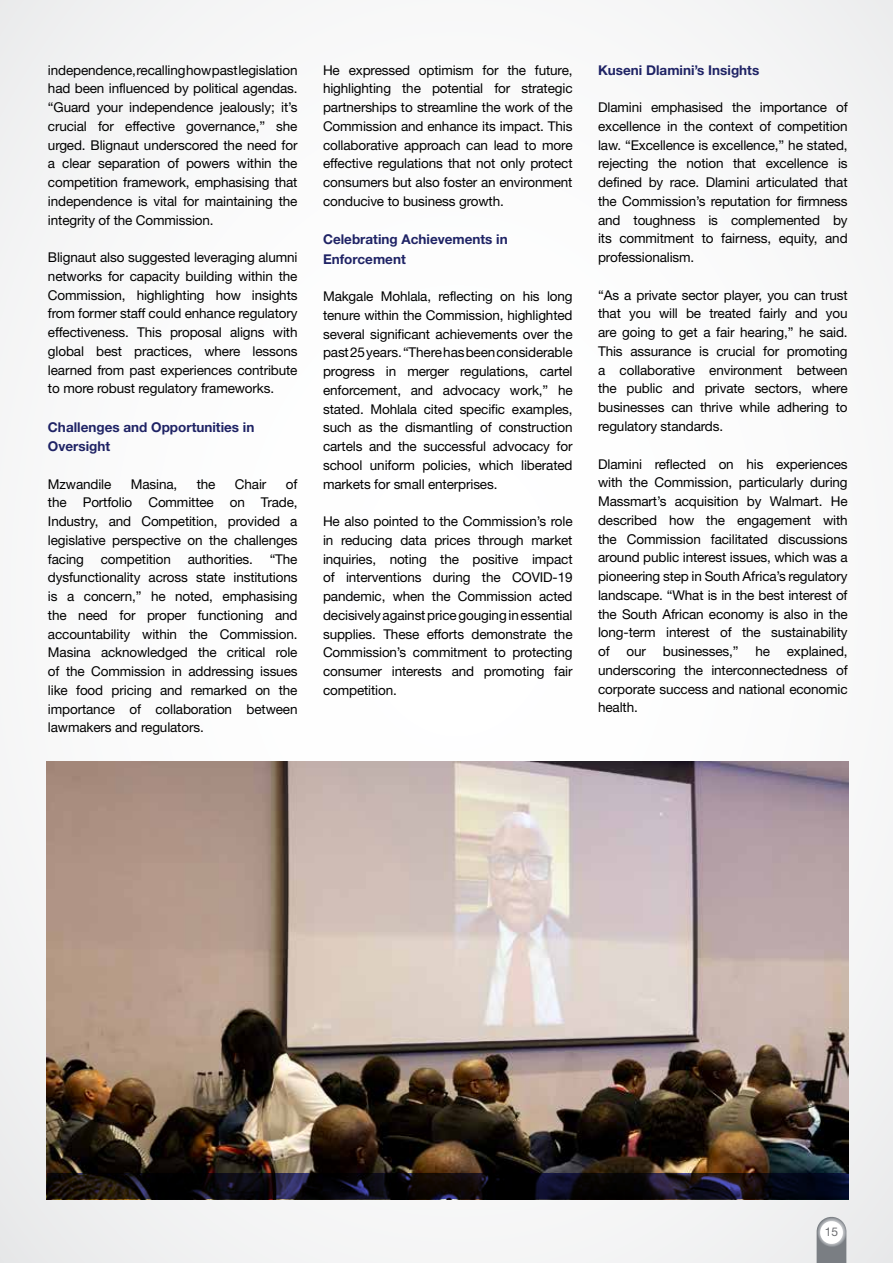
<style>
.page{position:relative;width:893px;height:1263px;background:#fafafb}
.page>*{position:absolute;margin:0;border:0;box-sizing:border-box;transform-origin:0 0}
.t1{font:13.5px/18.8px "Helvetica Neue LT 55 Rm";letter-spacing:-.01em;color:#000;text-align:justify}
.t2{font:13.5px/19.5px "Helvetica Neue LT 75 Bd";color:#1f2365}
.t3{font:12px "Helvetica Neue LT Std";color:#6d6e71}
</style>
<div class="page">
<svg style="left:816px;top:1215px;width:31px;height:48px"></svg>
<img style="left:47px;top:761px;width:802px;height:412px">
<svg style="left:47px;top:1173px;width:802px;height:26px;background:#0e0c15"></svg>
<p class="t1" style="left:48px;top:60px;width:251px">independence, recalling how past legislation had been influenced by political agendas. “Guard your independence jealously; it’s crucial for effective governance,” she urged. Blignaut underscored the need for a clear separation of powers within the competition framework, emphasising that independence is vital for maintaining the integrity of the Commission.</p>
<p class="t1" style="left:48px;top:248px;width:251px">Blignaut also suggested leveraging alumni networks for capacity building within the Commission, highlighting how insights from former staff could enhance regulatory effectiveness. This proposal aligns with global best practices, where lessons learned from past experiences contribute to more robust regulatory frameworks.</p>
<p class="t2" style="left:48px;top:417px;width:208px">Challenges and Opportunities in<br>Oversight</p>
<p class="t1" style="left:48px;top:474px;width:65px">Mzwandile</p>
<p class="t1" style="left:131px;top:474px;width:48px">Masina,</p>
<p class="t1" style="left:197px;top:474px;width:20px">the</p>
<p class="t1" style="left:235px;top:474px;width:33px">Chair</p>
<p class="t1" style="left:48px;top:474px;width:251px;text-indent:238px">of the Portfolio Committee on Trade, Industry, and Competition, provided a legislative perspective on the challenges facing competition authorities. “The dysfunctionality across state institutions is a concern,” he noted, emphasising the need for proper functioning and accountability within the Commission.<br>Masina acknowledged the critical role of the Commission in addressing issues like food pricing and remarked on the importance of collaboration between lawmakers and regulators.</p>
<p class="t1" style="left:323px;top:60px;width:251px">He expressed optimism for the future, highlighting the potential for strategic partnerships to streamline the work of the Commission and enhance its impact. This collaborative approach can lead to more effective regulations that not only protect consumers but also foster an environment conducive to business growth.</p>
<p class="t2" style="left:323px;top:229px;width:186px">Celebrating Achievements in<br>Enforcement</p>
<p class="t1" style="left:323px;top:287px;width:251px">Makgale Mohlala, reflecting on his long tenure within the Commission, highlighted several significant achievements over the past 25 years. “There has been considerable progress in merger regulations, cartel enforcement, and advocacy work,” he stated. Mohlala cited specific examples, such as the dismantling of construction cartels and the successful advocacy for school uniform policies, which liberated markets for small enterprises.</p>
<p class="t1" style="left:323px;top:512px;width:251px">He also pointed to the Commission’s role in reducing data prices through market inquiries, noting the positive impact of interventions during the COVID-19 pandemic, when the Commission acted decisively against price gouging in essential supplies. These efforts demonstrate the Commission’s commitment to protecting consumer interests and promoting fair competition.</p>
<p class="t2" style="left:598px;top:60px;width:163px">Kuseni Dlamini’s Insights</p>
<p class="t1" style="left:598px;top:98px;width:251px">Dlamini emphasised the importance of excellence in the context of competition law. “Excellence is excellence,” he stated, rejecting the notion that excellence is defined by race. Dlamini articulated that the Commission’s reputation for firmness and toughness is complemented by its commitment to fairness, equity, and professionalism.</p>
<p class="t1" style="left:598px;top:285px;width:251px">“As a private sector player, you can trust that you will be treated fairly and you are going to get a fair hearing,” he said.<br>This assurance is crucial for promoting a collaborative environment between the public and private sectors, where businesses can thrive while adhering to regulatory standards.</p>
<p class="t1" style="left:598px;top:454px;width:251px">Dlamini reflected on his experiences with the Commission, particularly during Massmart’s acquisition by Walmart. He described how the engagement with the Commission facilitated discussions around public interest issues, which was a pioneering step in South Africa’s regulatory landscape. “What is in the best interest of the South African economy is also in the long-term interest of the sustainability of</p>
<p class="t1" style="left:598px;top:641px;width:251px;text-indent:189px">explained, underscoring the interconnectedness of corporate success and national economic health.</p>
<p class="t1" style="left:627px;top:641px;width:113px">our businesses,”</p>
<p class="t1" style="left:755px;top:641px;width:16px">he</p>
<p class="t3" style="left:825px;top:1224px;width:15px">15</p>
</div>
